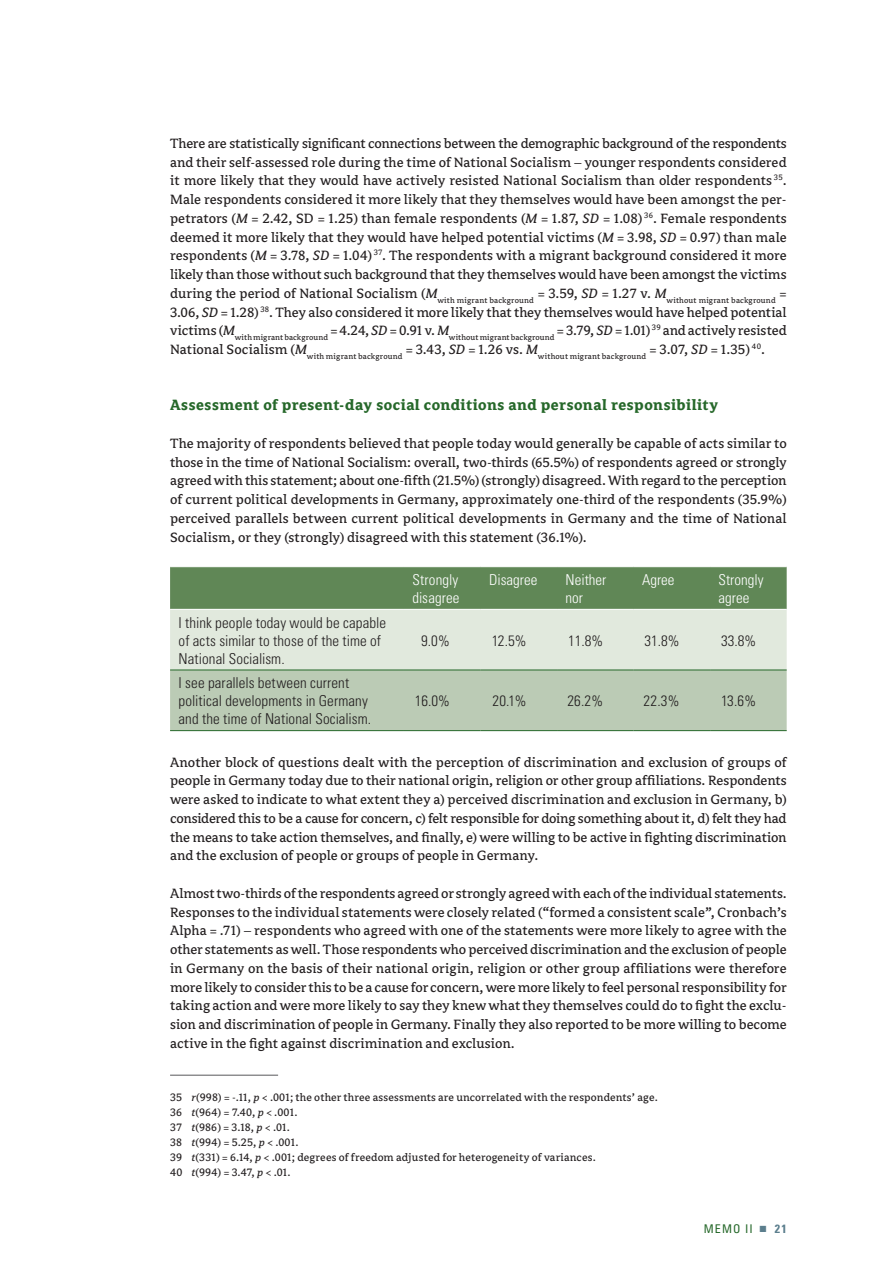
<style>
.page{position:relative;width:893px;height:1263px;background:#fff}
.page>*{position:absolute;margin:0;border:0;box-sizing:border-box;transform-origin:0 0}
.t1{font:700 16.5px "Avance Pro";letter-spacing:.03em;color:#26682a}
.t2{font:15px/18.8px "Avance Pro";color:#231f20;text-align:justify}
.t3{font:300 condensed 15px/18px "Univers";letter-spacing:.005em;color:#231f20}
.t4{font:300 condensed 15px/18px "Univers";color:#fff}
.t5{font:12px/15px "Avance Pro";letter-spacing:.015em;color:#231f20}
.t6{font:condensed 12px "Univers";letter-spacing:.095em;color:#26682a}
.t7{font:8.7px "Avance Pro";letter-spacing:.02em;color:#231f20}
.s1{font-style:italic}
.s2{font-family:"Avance Pro";font-style:italic;font-stretch:normal;color:#5b7e8d}
.s3{font-weight:700;color:#5b7e8d}
</style>
<div class="page">
<svg style="left:170px;top:567px;width:617px;height:163px;background:#b1c4aa"></svg>
<hr style="left:170px;top:609px;width:234px;height:1px;background:#fff">
<hr style="left:404px;top:609px;width:76px;height:1px;background:#fff">
<hr style="left:480px;top:609px;width:77px;height:1px;background:#fff">
<hr style="left:557px;top:609px;width:77px;height:1px;background:#fff">
<hr style="left:634px;top:609px;width:76px;height:1px;background:#fff">
<hr style="left:710px;top:609px;width:77px;height:1px;background:#fff">
<hr style="left:170px;top:670px;width:234px;height:1px;background:#26682a">
<hr style="left:404px;top:670px;width:76px;height:1px;background:#26682a">
<hr style="left:480px;top:670px;width:77px;height:1px;background:#26682a">
<hr style="left:557px;top:670px;width:77px;height:1px;background:#26682a">
<hr style="left:634px;top:670px;width:76px;height:1px;background:#26682a">
<hr style="left:710px;top:670px;width:77px;height:1px;background:#26682a">
<hr style="left:170px;top:730px;width:234px;height:1px;background:#26682a">
<hr style="left:404px;top:730px;width:76px;height:1px;background:#26682a">
<hr style="left:480px;top:730px;width:77px;height:1px;background:#26682a">
<hr style="left:557px;top:730px;width:77px;height:1px;background:#26682a">
<hr style="left:634px;top:730px;width:76px;height:1px;background:#26682a">
<hr style="left:710px;top:730px;width:77px;height:1px;background:#26682a">
<hr style="left:170px;top:1075px;width:108px;height:1px;background:#57585a">
<p class="t2" style="left:170px;top:134px;width:618px">There are statistically significant connections between the demographic background of the respondents and their self-assessed role during the time of National Socialism – younger respondents considered it more likely that they would have actively resisted National Socialism than older respondents <sup>35</sup>.<br>Male respondents considered it more likely that they themselves would have been amongst the per&shy;petrators (<span class="s1">M</span> = 2.42, SD = 1.25) than female respondents (<span class="s1">M</span> = 1.87, <span class="s1">SD</span> = 1.08) <sup>36</sup>. Female respondents deemed it more likely that they would have helped potential victims (<span class="s1">M</span> = 3.98, <span class="s1">SD</span> = 0.97) than male respondents (<span class="s1">M</span> = 3.78, <span class="s1">SD</span> = 1.04) <sup>37</sup>. The respondents with a migrant background considered it more likely than those without such background that they themselves would have been amongst the victims during the period of National Socialism (<span class="s1">M</span><sub>with</sub> <sub>migrant</sub> <sub>background</sub> = 3.59, <span class="s1">SD</span> = 1.27 v. <span class="s1">M</span><sub>without</sub> <sub>migrant</sub> <sub>background</sub> = 3.06, <span class="s1">SD</span> = 1.28) <sup>38</sup>. They also considered it more likely that they themselves would have helped potential victims (<span class="s1">M</span><sub>with</sub> <sub>migrant</sub> <sub>background</sub> = 4.24, <span class="s1">SD</span> = 0.91 v. <span class="s1">M</span><sub>without</sub> <sub>migrant</sub> <sub>background</sub> = 3.79, <span class="s1">SD</span> = 1.01) <sup>39</sup> and actively resisted</p>
<p class="t7" style="left:170px;top:352px;width:596px"><sup>National</sup> <sup>Socialism</sup> <sup>(</sup><sup>M</sup>with migrant background <sup>=</sup> <sup>3.43,</sup> <sup>SD</sup> <sup>=</sup> <sup>1.26</sup> <sup>vs.</sup> <sup>M</sup>without migrant background <sup>=</sup> <sup>3.07,</sup> <sup>SD</sup> <sup>=</sup> <sup>1.35)</sup> 40<sup>.</sup></p>
<p class="t1" style="left:170px;top:396px;width:549px">Assessment of present-day social conditions and personal responsibility</p>
<p class="t2" style="left:170px;top:434px;width:618px">The majority of respondents believed that people today would generally be capable of acts similar to those in the time of National Socialism: overall, two-thirds (65.5%) of respondents agreed or strongly agreed with this statement; about one-fifth (21.5%) (strongly) disagreed. With regard to the perception of current political developments in Germany, approximately one-third of the respondents (35.9%) perceived parallels between current political developments in Germany and the time of National Socialism, or they (strongly) disagreed with this statement (36.1%).</p>
<p class="t4" style="left:412px;top:571px;width:49px">Strongly disagree</p>
<p class="t4" style="left:489px;top:571px;width:50px">Disagree</p>
<p class="t4" style="left:566px;top:571px;width:42px">Neither nor</p>
<p class="t4" style="left:642px;top:571px;width:34px">Agree</p>
<p class="t4" style="left:719px;top:571px;width:46px">Strongly agree</p>
<p class="t3" style="left:179px;top:613px;width:209px">I think people today would be capable of acts similar to those of the time of<br>National Socialism.</p>
<p class="t3" style="left:421px;top:631px;width:30px">9.0%</p>
<p class="t3" style="left:492px;top:631px;width:36px">12.5%</p>
<p class="t3" style="left:568px;top:631px;width:36px">11.8%</p>
<p class="t3" style="left:645px;top:631px;width:36px">31.8%</p>
<p class="t3" style="left:721px;top:631px;width:36px">33.8%</p>
<p class="t3" style="left:179px;top:674px;width:194px">I see parallels between current political developments in Germany and the time of National Socialism.</p>
<p class="t3" style="left:415px;top:692px;width:36px">16.0%</p>
<p class="t3" style="left:492px;top:692px;width:36px">20.1%</p>
<p class="t3" style="left:567px;top:692px;width:37px">26.2%</p>
<p class="t3" style="left:644px;top:692px;width:37px">22.3%</p>
<p class="t3" style="left:721px;top:692px;width:36px">13.6%</p>
<p class="t2" style="left:170px;top:753px;width:618px">Another block of questions dealt with the perception of discrimination and exclusion of groups of people in Germany today due to their national origin, religion or other group affiliations. Respondents were asked to indicate to what extent they a) perceived discrimination and exclusion in Germany, b) considered this to be a cause for concern, c) felt responsible for doing something about it, d) felt they had the means to take action themselves, and finally, e) were willing to be active in fighting discrimination and the exclusion of people or groups of people in Germany.</p>
<p class="t2" style="left:170px;top:884px;width:618px">Almost two-thirds of the respondents agreed or strongly agreed with each of the individual statements.<br>Responses to the individual statements were closely related (“formed a consistent scale”, Cronbach’s Alpha = .71) – respondents who agreed with one of the statements were more likely to agree with the other statements as well. Those respondents who perceived discrimination and the exclusion of people in Germany on the basis of their national origin, religion or other group affiliations were therefore more likely to consider this to be a cause for concern, were more likely to feel personal responsibility for taking action and were more likely to say they knew what they themselves could do to fight the exclu&shy;sion and discrimination of people in Germany. Finally they also reported to be more willing to become active in the fight against discrimination and exclusion.</p>
<p class="t5" style="left:170px;top:1090px;width:489px">35 <span class="s1">r</span>(998) = -.11, <span class="s1">p</span> &lt; .001; the other three assessments are uncorrelated with the respondents’ age.<br>36 <span class="s1">t</span>(964) = 7.40, <span class="s1">p</span> &lt; .001.<br>37 <span class="s1">t</span>(986) = 3.18, <span class="s1">p</span> &lt; .01.<br>38 <span class="s1">t</span>(994) = 5.25, <span class="s1">p</span> &lt; .001.<br>39 <span class="s1">t</span>(331) = 6.14, <span class="s1">p</span> &lt; .001; degrees of freedom adjusted for heterogeneity of variances.<br>40 <span class="s1">t</span>(994) = 3.47, <span class="s1">p</span> &lt; .01.</p>
<p class="t6" style="left:704px;top:1221px;width:84px">MEMO II <span class="s2">▪</span> <span class="s3">21</span></p>
</div>
